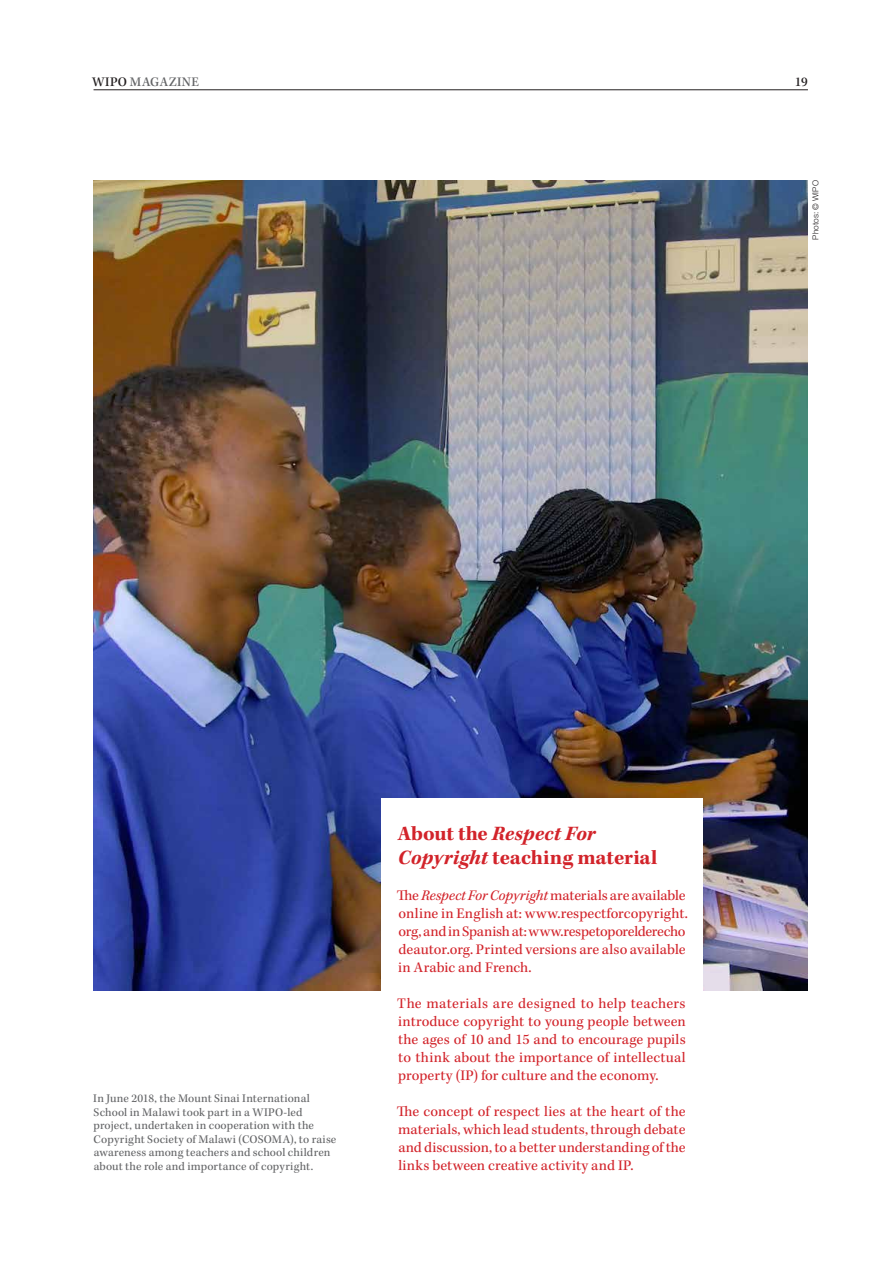
<style>
.page{position:relative;width:893px;height:1263px;background:#fff}
.page>*{position:absolute;margin:0;border:0;box-sizing:border-box;transform-origin:0 0}
.t1{font:700 21px/24px "Kepler Std";color:#d2232a}
.t2{font:15px/18px "Kepler Std";color:#d2232a;text-align:justify}
.t3{font:500 13.5px "Kepler Std";letter-spacing:.035em;color:#636466}
.t4{font:500 13.5px "Kepler Std";color:#231f20}
.t5{font:12px/13.5px "Kepler Std";letter-spacing:.015em;color:#636466}
.t6{font:300 8.25px "Helvetica Neue LT Std";letter-spacing:.01em;color:#231f20}
.s1{color:#231f20}
.s2{font-style:italic}
</style>
<div class="page">
<hr style="left:94px;top:90px;width:714px;height:1px;background:#231f20">
<img style="left:94px;top:180px;width:714px;height:810px">
<div style="left:381px;top:798px;width:322px;height:207px;background:#fff"></div>
<p class="t3" style="left:92px;top:74px;width:109px"><span class="s1">WIPO</span> MAGAZINE</p>
<p class="t4" style="left:795px;top:74px;width:14px">19</p>
<p class="t6" style="left:811px;top:240px;width:61px;rotate:-90deg">Photos: © WIPO</p>
<p class="t5" style="left:93px;top:1092px;width:245px">In June 2018, the Mount Sinai International School in Malawi took part in a WIPO-led project, undertaken in cooperation with the Copyright Society of Malawi (COSOMA), to raise awareness among teachers and school children about the role and importance of copyright.</p>
<h1 class="t1" style="left:398px;top:822px;width:261px">About the <span class="s2">Respect For<br>Copyright</span> teaching material</h1>
<p class="t2" style="left:397px;top:887px;width:293px;text-align:left">The <span class="s2">Respect For Copyright</span> materials are available online in English at: www.respectforcopyright. org, and in Spanish at: www.respetoporelderecho deautor.org. Printed versions are also available in Arabic and French.</p>
<p class="t2" style="left:397px;top:995px;width:290px">The materials are designed to help teachers introduce copyright to young people between the ages of 10 and 15 and to encourage pupils to think about the importance of intellectual property (IP) for culture and the economy.</p>
<p class="t2" style="left:397px;top:1103px;width:290px">The concept of respect lies at the heart of the materials, which lead students, through debate and discussion, to a better understanding of the links between creative activity and IP.</p>
</div>
